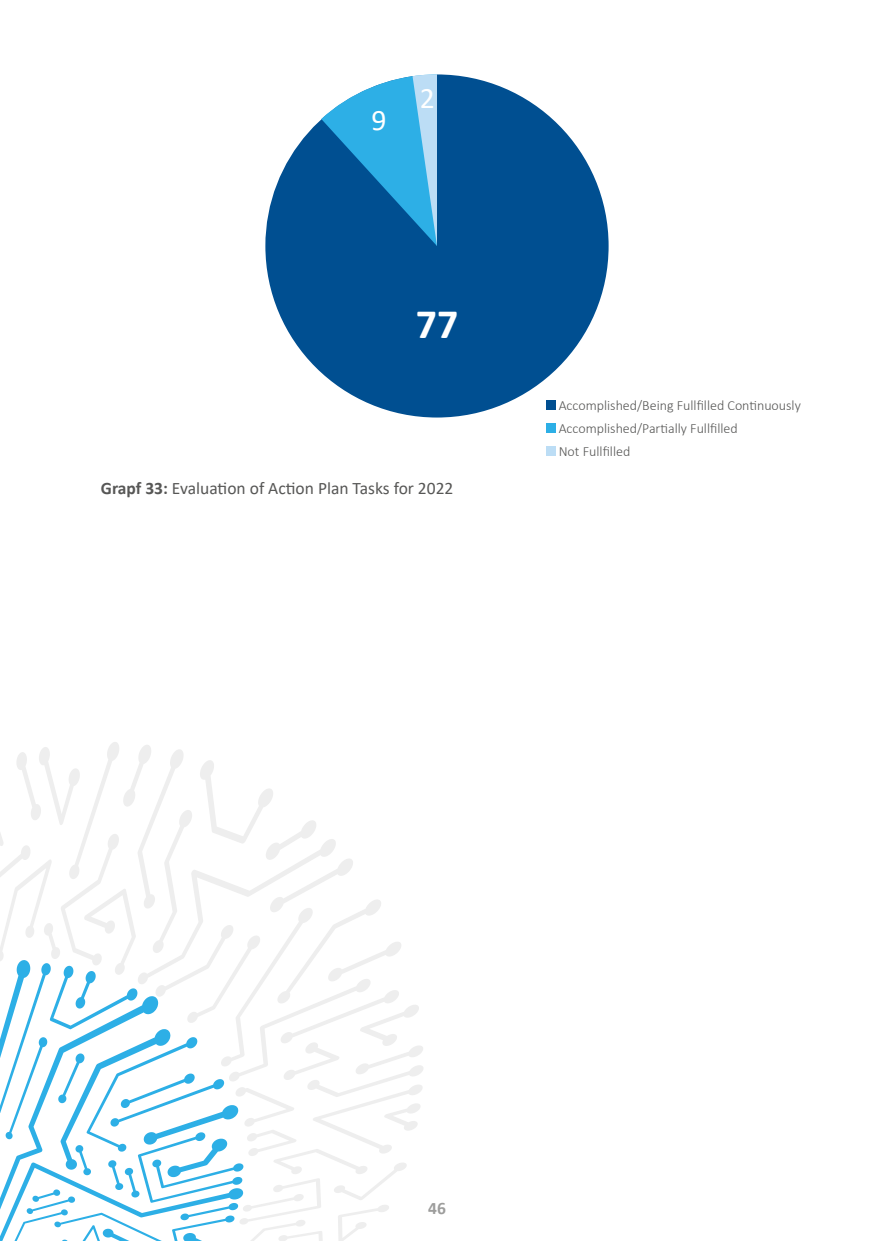
<style>
.page{position:relative;width:874px;height:1241px;background:#fff}
.page>*{position:absolute;margin:0;border:0;box-sizing:border-box;transform-origin:0 0}
.t1{font:700 42px "Calibri";color:#fff}
.t2{font:29.75px "Calibri";color:#fff}
.t3{font:17.5px "Calibri";color:#575756}
.t4{font:700 17.5px "Calibri";color:#9d9d9c}
.t5{font:300 14px/22.8px "Calibri";color:#575756}
.s1{font-weight:700}
</style>
<div class="page">
<svg style="left:265px;top:74px;width:343px;height:343px;fill:#004f91"></svg>
<svg style="left:321px;top:74px;width:116px;height:172px;background:#3b95c9"></svg>
<div style="left:546px;top:401px;width:9px;height:9px;background:#004f91"></div>
<div style="left:546px;top:423px;width:9px;height:10px;background:#2dafe6"></div>
<div style="left:546px;top:446px;width:9px;height:9px;background:#bcddf5"></div>
<svg style="left:0;top:742px;width:423px;height:498px"></svg>
<h2 class="t2" style="left:371px;top:100px;width:17px">9</h2>
<h2 class="t2" style="left:419px;top:77px;width:17px">2</h2>
<h1 class="t1" style="left:415px;top:294px;width:44px">77</h1>
<p class="t3" style="left:101px;top:476px;width:354px"><span class="s1">Grapf 33:</span> Evaluation of Action Plan Tasks for 2022</p>
<p class="t5" style="left:558px;top:394px;width:243px">Accomplished/Being Fullfilled Continuously<br>Accomplished/Partially Fullfilled<br>Not Fullfilled</p>
<p class="t4" style="left:428px;top:1195px;width:19px">46</p>
</div>
